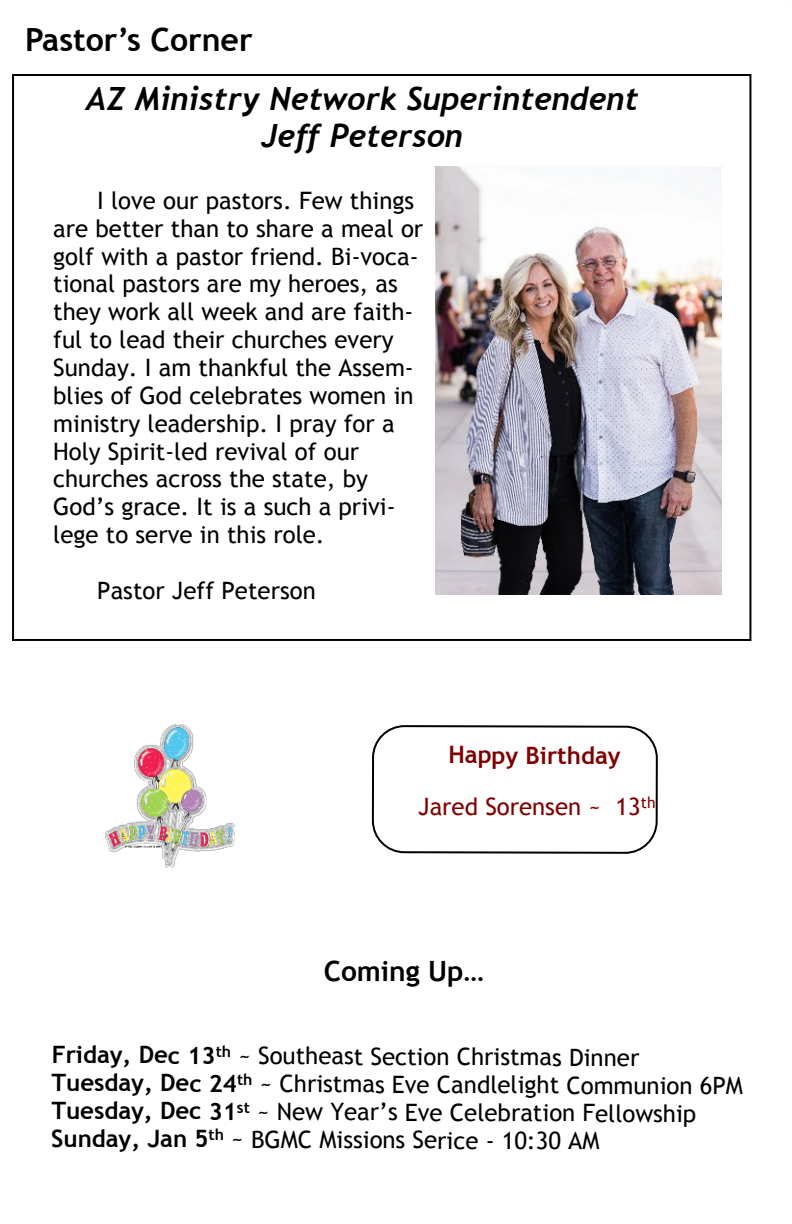
<style>
.page{position:relative;width:792px;height:1224px;background:#fff}
.page>*{position:absolute;margin:0;border:0;box-sizing:border-box;transform-origin:0 0}
.t1{font:italic 700 32px/37.2px "Trebuchet";color:#000;text-align:center}
.t2{font:700 32px "Trebuchet MS";color:#000}
.t3{font:700 28px "Trebuchet MS";letter-spacing:-.005em;color:#000}
.t4{font:24px/27.8px "Trebuchet MS";color:#000}
.t5{font:24px/51px "Trebuchet MS";color:#800000;text-align:center}
.s1{font-weight:700}
</style>
<div class="page">
<img style="left:106px;top:725px;width:129px;height:142px">
<svg style="left:371px;top:725px;width:287px;height:129px"></svg>
<img style="left:436px;top:167px;width:285px;height:428px">
<h1 class="t2" style="left:25px;top:27px;width:229px">Pastor’s Corner</h1>
<h1 class="t1" style="left:86px;top:83px;width:554px">AZ Ministry Network Superintendent<br>Jeff Peterson</h1>
<p class="t4" style="left:53px;top:189px;width:371px;text-indent:44px">I love our pastors. Few things are better than to share a meal or golf with a pastor friend. Bi-voca&shy;tional pastors are my heroes, as they work all week and are faith&shy;ful to lead their churches every<br>Sunday. I am thankful the Assem&shy;blies of God celebrates women in ministry leadership. I pray for a<br>Holy Spirit-led revival of our churches across the state, by<br>God’s grace. It is a such a privi&shy;lege to serve in this role.</p>
<p class="t4" style="left:97px;top:578px;width:220px">Pastor Jeff Peterson</p>
<p class="t5" style="left:418px;top:732px;width:239px"><span class="s1">Happy Birthday<br></span>Jared Sorensen ~ 13<sup>th</sup></p>
<p class="t3" style="left:324px;top:960px;width:162px">Coming Up…</p>
<p class="t4" style="left:51px;top:1045px;width:693px"><span class="s1">Friday, Dec 13</span><sup>th</sup> ~ Southeast Section Christmas Dinner <span class="s1">Tuesday, Dec 24</span><sup>th</sup> ~ Christmas Eve Candlelight Communion 6PM <span class="s1">Tuesday, Dec 31</span><sup>st</sup> ~ New Year’s Eve Celebration Fellowship <span class="s1">Sunday, Jan 5</span><sup>th</sup> ~ BGMC Missions Serice - 10:30 AM</p>
</div>
